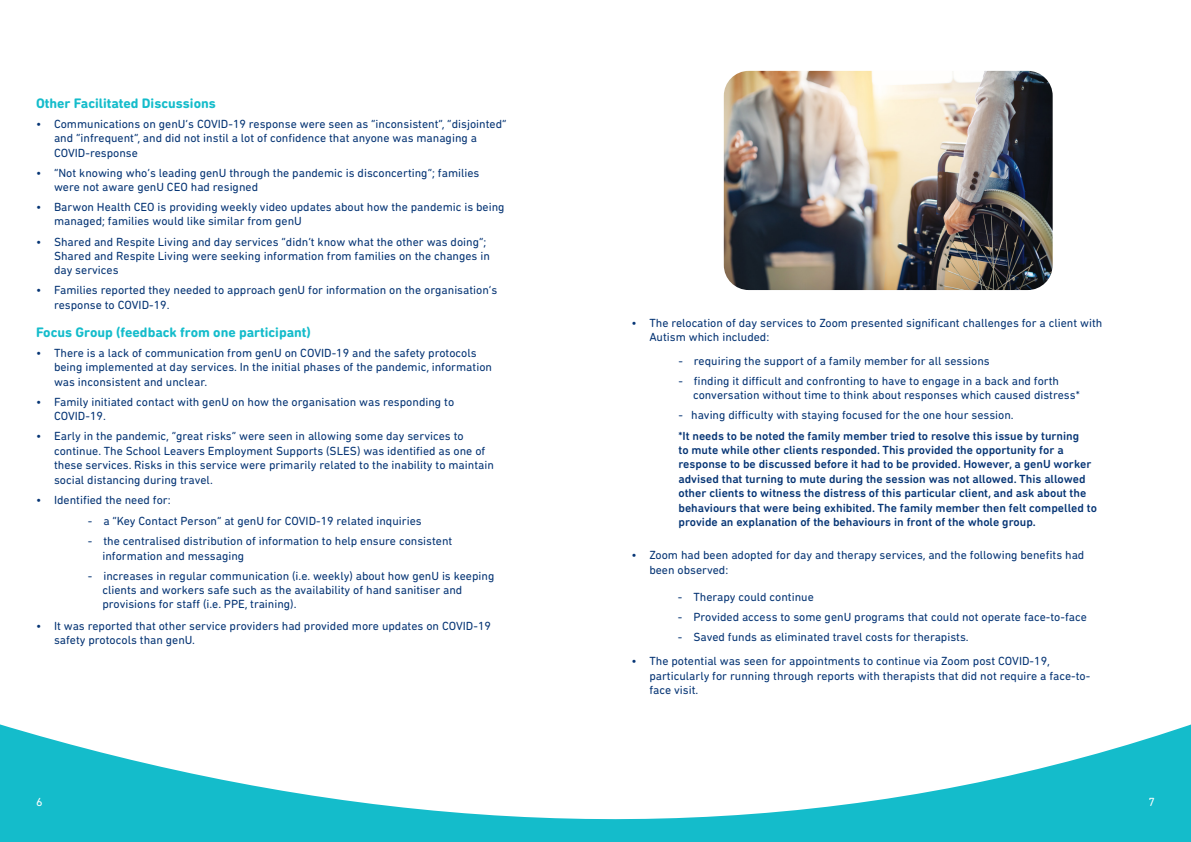
<style>
.page{position:relative;width:1191px;height:842px;background:#fff}
.page>*{position:absolute;margin:0;border:0;box-sizing:border-box;transform-origin:0 0}
.t1{font:700 14px "DIN Next Rounded LT Pro";color:#14bccb}
.t2{font:12px/14.4px "DIN Next Rounded LT Pro";color:#053474}
.t3{font:500 12px/14.4px "DIN Next Rounded LT Pro";color:#053474}
.t4{font:12px "DIN Next Rounded LT Pro";color:#fff}
</style>
<div class="page">
<svg style="left:0;top:724px;width:1191px;height:118px"></svg>
<img style="left:724px;top:71px;width:328px;height:219px">
<p class="t1" style="left:36px;top:95px;width:181px">Other Facilitated Discussions</p>
<p class="t2" style="left:54px;top:116px;width:454px;text-indent:-18px">• Communications on genU’s COVID-19 response were seen as “inconsistent”, “disjointed” and “infrequent”, and did not instil a lot of confidence that anyone was managing a<br>COVID-response</p>
<p class="t2" style="left:54px;top:165px;width:427px;text-indent:-18px">• “Not knowing who’s leading genU through the pandemic is disconcerting”; families were not aware genU CEO had resigned</p>
<p class="t2" style="left:54px;top:200px;width:452px;text-indent:-18px">• Barwon Health CEO is providing weekly video updates about how the pandemic is being managed; families would like similar from genU</p>
<p class="t2" style="left:54px;top:234px;width:437px;text-indent:-18px">• Shared and Respite Living and day services “didn’t know what the other was doing”;<br>Shared and Respite Living were seeking information from families on the changes in day services</p>
<p class="t2" style="left:54px;top:283px;width:445px;text-indent:-18px">• Families reported they needed to approach genU for information on the organisation’s response to COVID-19.</p>
<p class="t1" style="left:36px;top:324px;width:276px">Focus Group (feedback from one participant)</p>
<p class="t2" style="left:54px;top:346px;width:439px;text-indent:-18px">• There is a lack of communication from genU on COVID-19 and the safety protocols being implemented at day services. In the initial phases of the pandemic, information was inconsistent and unclear.</p>
<p class="t2" style="left:54px;top:394px;width:402px;text-indent:-18px">• Family initiated contact with genU on how the organisation was responding to<br>COVID-19.</p>
<p class="t2" style="left:54px;top:429px;width:441px;text-indent:-18px">• Early in the pandemic, “great risks” were seen in allowing some day services to continue. The School Leavers Employment Supports (SLES) was identified as one of these services. Risks in this service were primarily related to the inability to maintain social distancing during travel.</p>
<p class="t2" style="left:36px;top:492px;width:136px">• Identified the need for:</p>
<p class="t2" style="left:88px;top:514px;width:335px">- a “Key Contact Person” at genU for COVID-19 related inquiries</p>
<p class="t2" style="left:88px;top:534px;width:366px">- the centralised distribution of information to help ensure consistent</p>
<p class="t2" style="left:102px;top:548px;width:143px">information and messaging</p>
<p class="t2" style="left:88px;top:568px;width:408px">- increases in regular communication (i.e. weekly) about how genU is keeping</p>
<p class="t2" style="left:102px;top:583px;width:361px">clients and workers safe such as the availability of hand sanitiser and</p>
<p class="t2" style="left:102px;top:597px;width:196px">provisions for staff (i.e. PPE, training).</p>
<p class="t2" style="left:54px;top:618px;width:438px;text-indent:-18px">• It was reported that other service providers had provided more updates on COVID-19 safety protocols than genU.</p>
<p class="t2" style="left:649px;top:315px;width:454px;text-indent:-18px">• The relocation of day services to Zoom presented significant challenges for a client with<br>Autism which included:</p>
<p class="t2" style="left:678px;top:353px;width:313px">- requiring the support of a family member for all sessions</p>
<p class="t2" style="left:678px;top:374px;width:382px">- finding it difficult and confronting to have to engage in a back and forth</p>
<p class="t2" style="left:693px;top:388px;width:388px">conversation without time to think about responses which caused distress*</p>
<p class="t2" style="left:678px;top:408px;width:337px">- having difficulty with staying focused for the one hour session.</p>
<p class="t3" style="left:678px;top:428px;width:420px">*It needs to be noted the family member tried to resolve this issue by turning<br>to mute while other clients responded. This provided the opportunity for a response to be discussed before it had to be provided. However, a genU worker advised that turning to mute during the session was not allowed. This allowed other clients to witness the distress of this particular client, and ask about the behaviours that were being exhibited. The family member then felt compelled to provide an explanation of the behaviours in front of the whole group.</p>
<p class="t2" style="left:649px;top:548px;width:436px;text-indent:-18px">• Zoom had been adopted for day and therapy services, and the following benefits had been observed:</p>
<p class="t2" style="left:678px;top:589px;width:137px">- Therapy could continue</p>
<p class="t2" style="left:678px;top:609px;width:410px">- Provided access to some genU programs that could not operate face-to-face</p>
<p class="t2" style="left:678px;top:629px;width:292px">- Saved funds as eliminated travel costs for therapists.</p>
<p class="t2" style="left:649px;top:654px;width:442px;text-indent:-18px">• The potential was seen for appointments to continue via Zoom post COVID-19, particularly for running through reports with therapists that did not require a face-to&shy;face visit.</p>
<p class="t4" style="left:36px;top:795px;width:8px">6</p>
<p class="t4" style="left:1148px;top:795px;width:8px">7</p>
</div>
